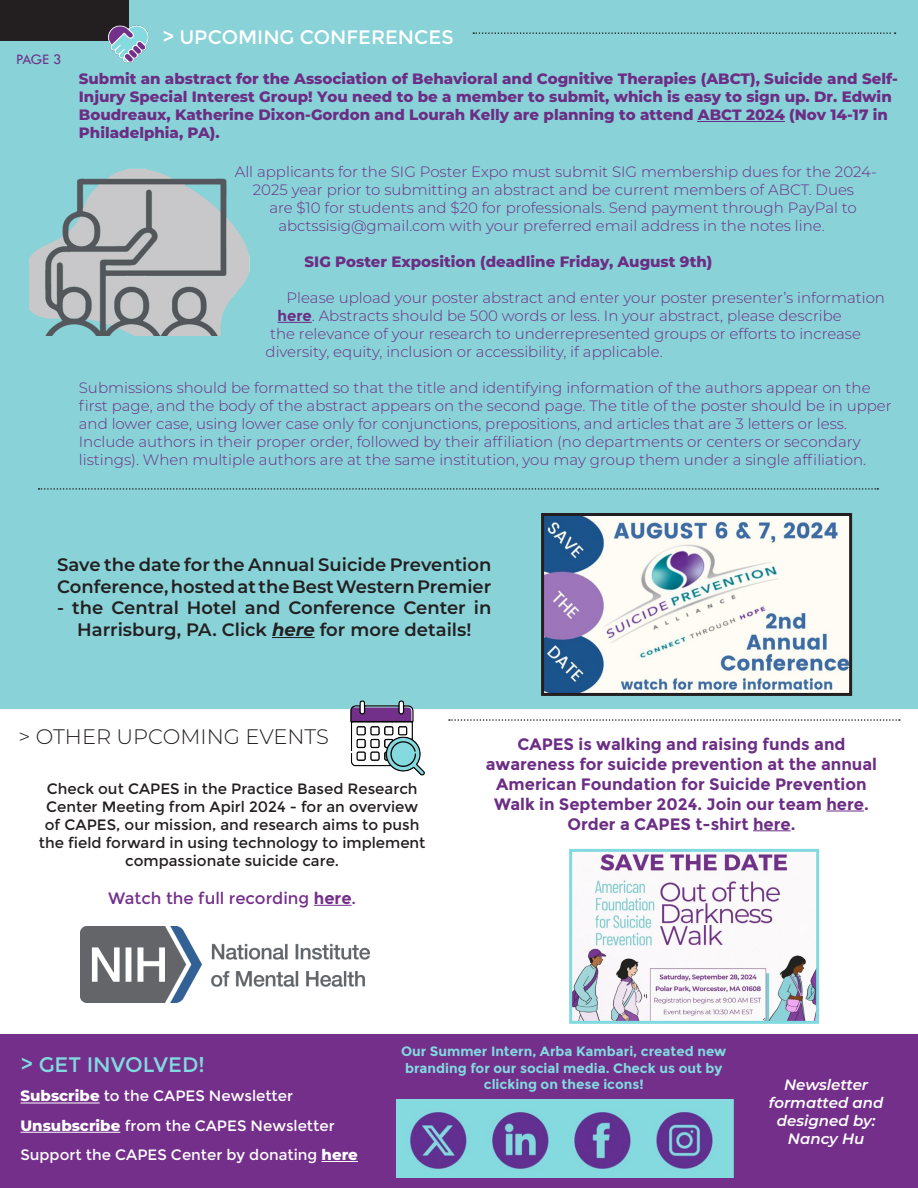
<style>
.page{position:relative;width:918px;height:1188px;background:#fff}
.page>*{position:absolute;margin:0;border:0;box-sizing:border-box;transform-origin:0 0}
.t1{font:300 21px "Montserrat";color:#231f20}
.t2{font:21px "Montserrat";color:#81dadf}
.t3{font:19.5px "Montserrat";color:#fff}
.t4{font:600 18px/21.6px "Montserrat";color:#231f20}
.t5{font:700 16.5px/19.8px "Montserrat";color:#6c2e84;text-align:center}
.t6{font:16.5px "Montserrat";color:#742f8b}
.t7{font:300 15px/18px "Montserrat";color:#6c2e84}
.t8{font:800 15px/18px "Montserrat";color:#6c2e84}
.t9{font:15px/18px "Montserrat";color:#231f20;text-align:center}
.t10{font:15px "Montserrat";color:#fff}
.t11{font:italic 600 15px/18px "Montserrat";color:#fff;text-align:center}
.t12{font:15px "Tw Cen";color:#6e328a}
.t13{font:700 13.5px/16.2px "Montserrat";color:#81dadf;text-align:center}
.s1{font-weight:700}
.s2{font-weight:700;font-style:italic}
.s3{font-weight:800}
</style>
<div class="page">
<div style="left:0;top:0;width:918px;height:708px;background:#88d2d8"></div>
<div style="left:0;top:1035px;width:918px;height:153px;background:#742f8b"></div>
<div style="left:0;top:1px;width:129px;height:40px;background:#231f20"></div>
<hr style="left:21px;top:1103px;width:79px;height:1px;background:#fff">
<hr style="left:21px;top:1132px;width:99px;height:1px;background:#fff">
<hr style="left:322px;top:1161px;width:36px;height:1px;background:#fff">
<svg style="left:473px;top:32px;width:423px;height:2px"></svg>
<hr style="left:278px;top:322px;width:34px;height:1px;background:#6c2e84">
<hr style="left:826px;top:811px;width:38px;height:1px;background:#6c2e84">
<hr style="left:753px;top:830px;width:38px;height:1px;background:#6c2e84">
<img style="left:29px;top:168px;width:220px;height:167px">
<hr style="left:314px;top:905px;width:38px;height:1px;background:#742f8b">
<img style="left:573px;top:853px;width:242px;height:167px">
<div style="left:569px;top:849px;width:250px;height:175px;border:3px solid #81dadf"></div>
<img style="left:332px;top:700px;width:104px;height:76px">
<svg style="left:449px;top:719px;width:451px;height:2px"></svg>
<img style="left:545px;top:517px;width:303px;height:175px">
<div style="left:541px;top:513px;width:311px;height:183px;border:3px solid #231f20"></div>
<hr style="left:272px;top:637px;width:43px;height:1px;background:#231f20">
<svg style="left:39px;top:488px;width:839px;height:2px"></svg>
<img style="left:108px;top:25px;width:41px;height:38px">
<img style="left:81px;top:927px;width:289px;height:76px">
<img style="left:396px;top:1099px;width:337px;height:79px">
<hr style="left:698px;top:121px;width:87px;height:1px;background:#6c2e84">
<p class="t12" style="left:16px;top:51px;width:47px">PAGE 3</p>
<p class="t3" style="left:162px;top:26px;width:293px">&gt; UPCOMING CONFERENCES</p>
<p class="t8" style="left:79px;top:68px;width:821px">Submit an abstract for the Association of Behavioral and Cognitive Therapies (ABCT), Suicide and Self-Injury Special Interest Group! You need to be a member to submit, which is easy to sign up. Dr. Edwin Boudreaux, Katherine Dixon-Gordon and Lourah Kelly are planning to attend ABCT 2024 (Nov 14-17 in Philadelphia, PA).</p>
<p class="t7" style="left:235px;top:162px;width:644px">All applicants for the SIG Poster Expo must submit SIG membership dues for the 2024-</p>
<p class="t7" style="left:253px;top:180px;width:603px">2025 year prior to submitting an abstract and be current members of ABCT. Dues</p>
<p class="t7" style="left:269px;top:198px;width:589px">are $10 for students and $20 for professionals. Send payment through PayPal to</p>
<p class="t7" style="left:278px;top:216px;width:548px">abctssisig@gmail.com with your preferred email address in the notes line.</p>
<p class="t8" style="left:305px;top:252px;width:409px">SIG Poster Exposition (deadline Friday, August 9th)</p>
<p class="t7" style="left:287px;top:288px;width:600px">Please upload your poster abstract and enter your poster presenter’s information</p>
<p class="t7" style="left:278px;top:306px;width:566px"><span class="s1">here</span>. Abstracts should be 500 words or less. In your abstract, please describe</p>
<p class="t7" style="left:270px;top:324px;width:592px">the relevance of your research to underrepresented groups or efforts to increase</p>
<p class="t7" style="left:266px;top:342px;width:399px">diversity, equity, inclusion or accessibility, if applicable.</p>
<p class="t7" style="left:79px;top:378px;width:815px">Submissions should be formatted so that the title and identifying information of the authors appear on the first page, and the body of the abstract appears on the second page. The title of the poster should be in upper and lower case, using lower case only for conjunctions, prepositions, and articles that are 3 letters or less.<br>Include authors in their proper order, followed by their affiliation (no departments or centers or secondary listings). When multiple authors are at the same institution, you may group them under a single affiliation.</p>
<p class="t4" style="left:57px;top:553px;width:436px">Save the date for the Annual Suicide Prevention<br>Conference, hosted at the Best Western Premier</p>
<p class="t4" style="left:57px;top:596px;width:436px;text-align:center">- the Central Hotel and Conference Center in<br>Harrisburg, PA. Click <span class="s2">here</span> for more details!</p>
<p class="t1" style="left:18px;top:722px;width:312px">&gt; OTHER UPCOMING EVENTS</p>
<p class="t9" style="left:39px;top:780px;width:388px">Check out CAPES in the Practice Based Research Center Meeting from Apirl 2024 - for an overview of CAPES, our mission, and research aims to push the field forward in using technology to implement compassionate suicide care.</p>
<p class="t6" style="left:108px;top:889px;width:250px">Watch the full recording <span class="s1">here</span>.</p>
<p class="t5" style="left:486px;top:735px;width:393px">CAPES is walking and raising funds and awareness for suicide prevention at the annual American Foundation for Suicide Prevention Walk in September 2024. Join our team here.<br>Order a CAPES t-shirt here.</p>
<p class="t2" style="left:21px;top:1053px;width:186px">&gt; GET INVOLVED!</p>
<p class="t10" style="left:21px;top:1088px;width:274px"><span class="s3">Subscribe</span> to the CAPES Newsletter</p>
<p class="t10" style="left:21px;top:1117px;width:316px"><span class="s3">Unsubscribe</span> from the CAPES Newsletter</p>
<p class="t10" style="left:21px;top:1146px;width:339px">Support the CAPES Center by donating <span class="s3">here</span></p>
<p class="t13" style="left:401px;top:1044px;width:327px">Our Summer Intern, Arba Kambari, created new branding for our social media. Check us out by clicking on these icons!</p>
<p class="t11" style="left:769px;top:1075px;width:116px">Newsletter formatted and designed by:<br>Nancy Hu</p>
</div>
